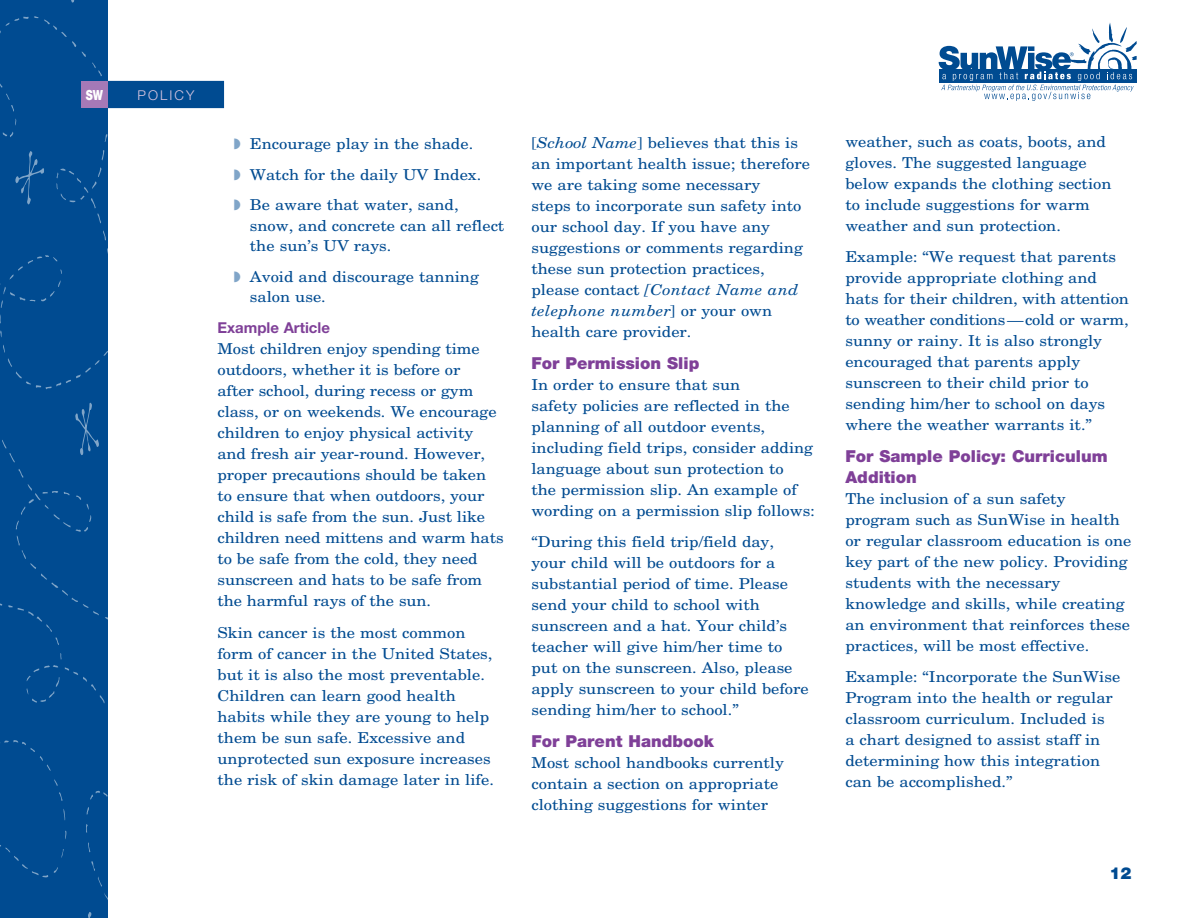
<style>
.page{position:relative;width:1188px;height:918px;background:#fff}
.page>*{position:absolute;margin:0;border:0;box-sizing:border-box;transform-origin:0 0}
.t1{font:900 16.5px/21px "Helvetica Neue";color:#7f4098}
.t2{font:900 16.5px "Helvetica Neue";color:#004b91}
.t3{font:15px/21px "New Century Schlbk";color:#004b91;scale:1.1 1}
.t4{font:700 15px "Helvetica Neue";color:#7f4098}
.t5{font:900 13.95px "Helvetica Neue";color:#fff;scale:.76 1}
.t6{font:300 13.5px "Helvetica Neue";letter-spacing:.15em;color:#d9c6e0}
.s1{font-style:italic}
</style>
<div class="page">
<div style="left:0;top:0;width:108px;height:918px;background:#004b91"></div>
<div style="left:108px;top:81px;width:116px;height:27px;background:#004b91"></div>
<div style="left:81px;top:81px;width:27px;height:27px;background:#a579b7"></div>
<svg style="left:939px;top:23px;width:198px;height:78px"></svg>
<p class="t5" style="left:86px;top:87px;width:24px">SW</p>
<p class="t6" style="left:138px;top:87px;width:58px">Policy</p>
<p class="t3" style="left:250px;top:130px;width:212px;line-height:30.8px">Encourage play in the shade.<br>Watch for the daily UV Index.<br>Be aware that water, sand,</p>
<p class="t3" style="left:250px;top:217px;width:233px;line-height:20.2px">snow, and concrete can all reflect the sun’s UV rays.</p>
<p class="t3" style="left:250px;top:268px;width:210px;line-height:20.2px">Avoid and discourage tanning salon use.</p>
<p class="t4" style="left:218px;top:319px;width:114px">Example Article</p>
<p class="t3" style="left:218px;top:340px;width:262px">Most children enjoy spending time outdoors, whether it is before or<br>after school, during recess or gym class, or on weekends. We encourage children to enjoy physical activity and fresh air year-round. However, proper precautions should be taken to ensure that when outdoors, your child is safe from the sun. Just like children need mittens and warm hats to be safe from the cold, they need sunscreen and hats to be safe from the harmful rays of the sun.</p>
<p class="t3" style="left:218px;top:623px;width:253px">Skin cancer is the most common form of cancer in the United States, but it is also the most preventable.<br>Children can learn good health habits while they are young to help them be sun safe. Excessive and unprotected sun exposure increases the risk of skin damage later in life.</p>
<p class="t3" style="left:531px;top:134px;width:255px">[<span class="s1">School Name</span>] believes that this is an important health issue; therefore we are taking some necessary<br>steps to incorporate sun safety into our school day. If you have any suggestions or comments regarding these sun protection practices, please contact <span class="s1">[Contact Name and telephone number</span>] or your own health care provider.</p>
<p class="t1" style="left:531px;top:352px;width:169px">For Permission Slip</p>
<p class="t3" style="left:531px;top:375px;width:259px">In order to ensure that sun<br>safety policies are reflected in the planning of all outdoor events, including field trips, consider adding language about sun protection to<br>the permission slip. An example of wording on a permission slip follows:</p>
<p class="t3" style="left:531px;top:533px;width:254px">“During this field trip/field day, your child will be outdoors for a substantial period of time. Please send your child to school with sunscreen and a hat. Your child’s teacher will give him/her time to put on the sunscreen. Also, please apply sunscreen to your child before sending him/her to school.”</p>
<p class="t1" style="left:531px;top:730px;width:184px">For Parent Handbook</p>
<p class="t3" style="left:531px;top:753px;width:231px">Most school handbooks currently contain a section on appropriate clothing suggestions for winter</p>
<p class="t3" style="left:845px;top:132px;width:243px">weather, such as coats, boots, and gloves. The suggested language below expands the clothing section to include suggestions for warm weather and sun protection.</p>
<p class="t3" style="left:845px;top:248px;width:259px">Example: “We request that parents provide appropriate clothing and hats for their children, with attention to weather conditions—cold or warm, sunny or rainy. It is also strongly encouraged that parents apply sunscreen to their child prior to sending him/her to school on days where the weather warrants it.”</p>
<p class="t1" style="left:845px;top:445px;width:264px">For Sample Policy: Curriculum<br>Addition</p>
<p class="t3" style="left:845px;top:489px;width:262px">The inclusion of a sun safety program such as SunWise in health or regular classroom education is one key part of the new policy. Providing students with the necessary knowledge and skills, while creating an environment that reinforces these practices, will be most effective.</p>
<p class="t3" style="left:845px;top:668px;width:251px">Example: “Incorporate the SunWise<br>Program into the health or regular classroom curriculum. Included is<br>a chart designed to assist staff in determining how this integration can be accomplished.”</p>
<p class="t2" style="left:1110px;top:864px;width:24px">12</p>
</div>
